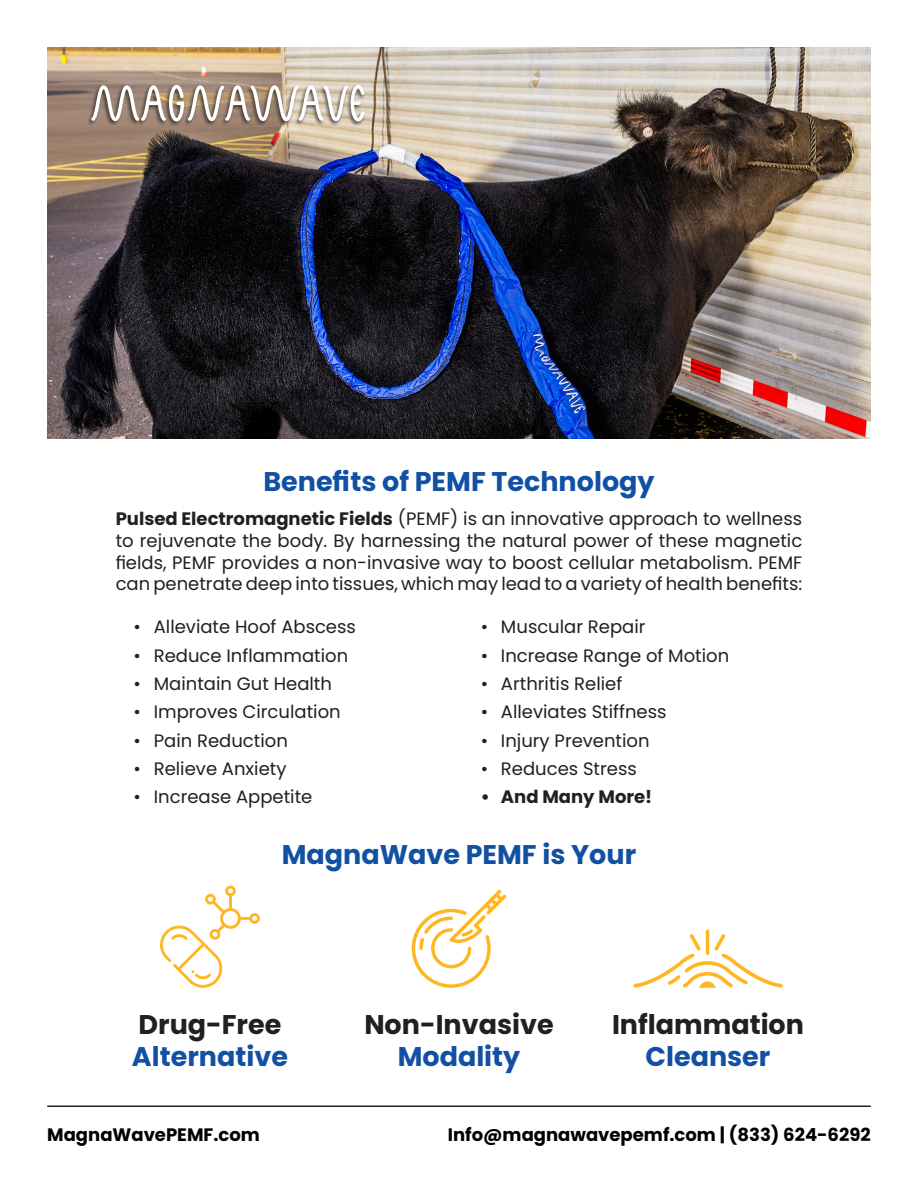
<style>
.page{position:relative;width:918px;height:1188px;background:#fff}
.page>*{position:absolute;margin:0;border:0;box-sizing:border-box;transform-origin:0 0}
.t1{font:700 27px "Poppins";color:#1150a3}
.t2{font:700 27px "Poppins";color:#231f20}
.t3{font:18px/21.6px "Poppins";color:#231f20;text-align:justify}
.t4{font:700 18px "Poppins";color:#000}
.t5{font:700 18px "Poppins";color:#231f20}
.s1{font-weight:700}
</style>
<div class="page">
<img style="left:47px;top:47px;width:824px;height:392px">
<hr style="left:706px;top:930px;width:3px;height:25px;background:#ffb620;border-radius:2px">
<svg style="left:633px;top:934px;width:150px;height:54px"></svg>
<svg style="left:160px;top:886px;width:100px;height:102px"></svg>
<svg style="left:412px;top:890px;width:94px;height:98px"></svg>
<hr style="left:47px;top:1106px;width:824px;height:1px;background:#231f20">
<div style="left:86px;top:84px;width:279px;height:43px;background:#231f20;opacity:.75"></div>
<svg style="left:91px;top:85px;width:273px;height:37px"></svg>
<p class="t1" style="left:263px;top:466px;width:393px">Benefits of PEMF Technology</p>
<p class="t3" style="left:116px;top:508px;width:688px"><span class="s1">Pulsed Electromagnetic Fields</span> (PEMF) is an innovative approach to wellness to rejuvenate the body. By harnessing the natural power of these magnetic fields, PEMF provides a non-invasive way to boost cellular metabolism. PEMF can penetrate deep into tissues, which may lead to a variety of health benefits:</p>
<p class="t3" style="left:134px;top:616px;width:224px">• Alleviate Hoof Abscess</p>
<p class="t3" style="left:134px;top:644px;width:216px">• Reduce Inflammation</p>
<p class="t3" style="left:134px;top:673px;width:200px">• Maintain Gut Health</p>
<p class="t3" style="left:134px;top:701px;width:209px">• Improves Circulation</p>
<p class="t3" style="left:134px;top:730px;width:156px">• Pain Reduction</p>
<p class="t3" style="left:134px;top:758px;width:154px">• Relieve Anxiety</p>
<p class="t3" style="left:134px;top:786px;width:180px">• Increase Appetite</p>
<p class="t3" style="left:481px;top:616px;width:166px">• Muscular Repair</p>
<p class="t3" style="left:481px;top:644px;width:250px">• Increase Range of Motion</p>
<p class="t3" style="left:481px;top:673px;width:143px">• Arthritis Relief</p>
<p class="t3" style="left:481px;top:701px;width:187px">• Alleviates Stiffness</p>
<p class="t3" style="left:481px;top:730px;width:170px">• Injury Prevention</p>
<p class="t3" style="left:481px;top:758px;width:158px">• Reduces Stress</p>
<p class="t5" style="left:481px;top:787px;width:173px">• And Many More!</p>
<p class="t1" style="left:282px;top:839px;width:356px">MagnaWave PEMF is Your</p>
<p class="t2" style="left:138px;top:1009px;width:144px">Drug-Free</p>
<p class="t1" style="left:132px;top:1041px;width:158px">Alternative</p>
<p class="t2" style="left:364px;top:1009px;width:191px">Non-Invasive</p>
<p class="t1" style="left:398px;top:1041px;width:124px">Modality</p>
<p class="t2" style="left:612px;top:1009px;width:194px">Inflammation</p>
<p class="t1" style="left:646px;top:1041px;width:126px">Cleanser</p>
<p class="t4" style="left:47px;top:1124px;width:214px">MagnaWavePEMF.com</p>
<p class="t4" style="left:448px;top:1124px;width:424px">Info@magnawavepemf.com | (833) 624-6292</p>
</div>
